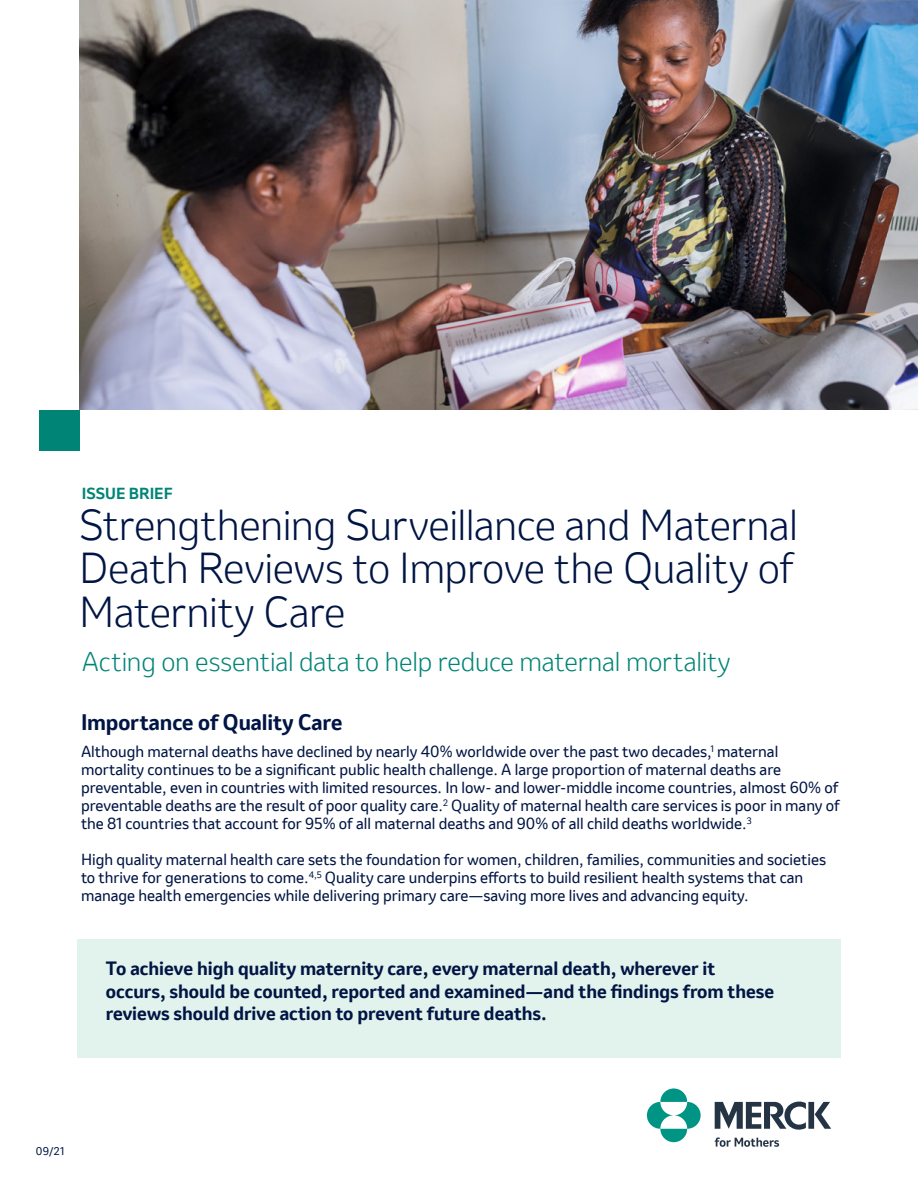
<style>
.page{position:relative;width:918px;height:1188px;background:#fff}
.page>*{position:absolute;margin:0;border:0;box-sizing:border-box;transform-origin:0 0}
.t1{font:300 40.5px/43.5px "Invention";letter-spacing:-.01em;color:#001544;text-align:justify}
.t2{font:300 25.5px "Invention";letter-spacing:-.01em;color:#008476}
.t3{font:700 21px "Invention";letter-spacing:-.005em;color:#001544}
.t4{font:700 18px/22.5px "Invention";color:#001544}
.Normal_wrd_1{font:15px/18px "Invention";color:#001544}
.t5{font:700 15px "Invention";letter-spacing:.005em;color:#008476}
.t6{font:10.5px "Invention";color:#001544}
</style>
<div class="page">
<div style="left:77px;top:939px;width:764px;height:118px;background:#e2f2ec"></div>
<img style="left:79px;top:0;width:839px;height:410px">
<div style="left:39px;top:410px;width:40px;height:40px;background:#008476"></div>
<svg style="left:647px;top:1088px;width:54px;height:54px"></svg>
<svg style="left:715px;top:1101px;width:116px;height:46px"></svg>
<p class="t5" style="left:82px;top:483px;width:92px">ISSUE BRIEF</p>
<p class="t1" style="left:79px;top:503px;width:720px">Strengthening Surveillance and Maternal Death Reviews to Improve the Quality of Maternity Care</p>
<p class="t2" style="left:82px;top:644px;width:650px">Acting on essential data to help reduce maternal mortality</p>
<p class="t3" style="left:81px;top:707px;width:263px">Importance of Quality Care</p>
<p class="Normal_wrd_1" style="left:81px;top:742px;width:760px">Although maternal deaths have declined by nearly 40% worldwide over the past two decades,<sup>1</sup> maternal mortality continues to be a significant public health challenge. A large proportion of maternal deaths are preventable, even in countries with limited resources. In low- and lower-middle income countries, almost 60% of preventable deaths are the result of poor quality care.<sup>2</sup> Quality of maternal health care services is poor in many of the 81 countries that account for 95% of all maternal deaths and 90% of all child deaths worldwide.<sup>3</sup></p>
<p class="Normal_wrd_1" style="left:81px;top:850px;width:747px">High quality maternal health care sets the foundation for women, children, families, communities and societies to thrive for generations to come.<sup>4,5</sup> Quality care underpins efforts to build resilient health systems that can manage health emergencies while delivering primary care—saving more lives and advancing equity.</p>
<p class="t4" style="left:106px;top:958px;width:670px">To achieve high quality maternity care, every maternal death, wherever it occurs, should be counted, reported and examined—and the findings from these reviews should drive action to prevent future deaths.</p>
<p class="t6" style="left:36px;top:1144px;width:30px">09/21</p>
</div>
